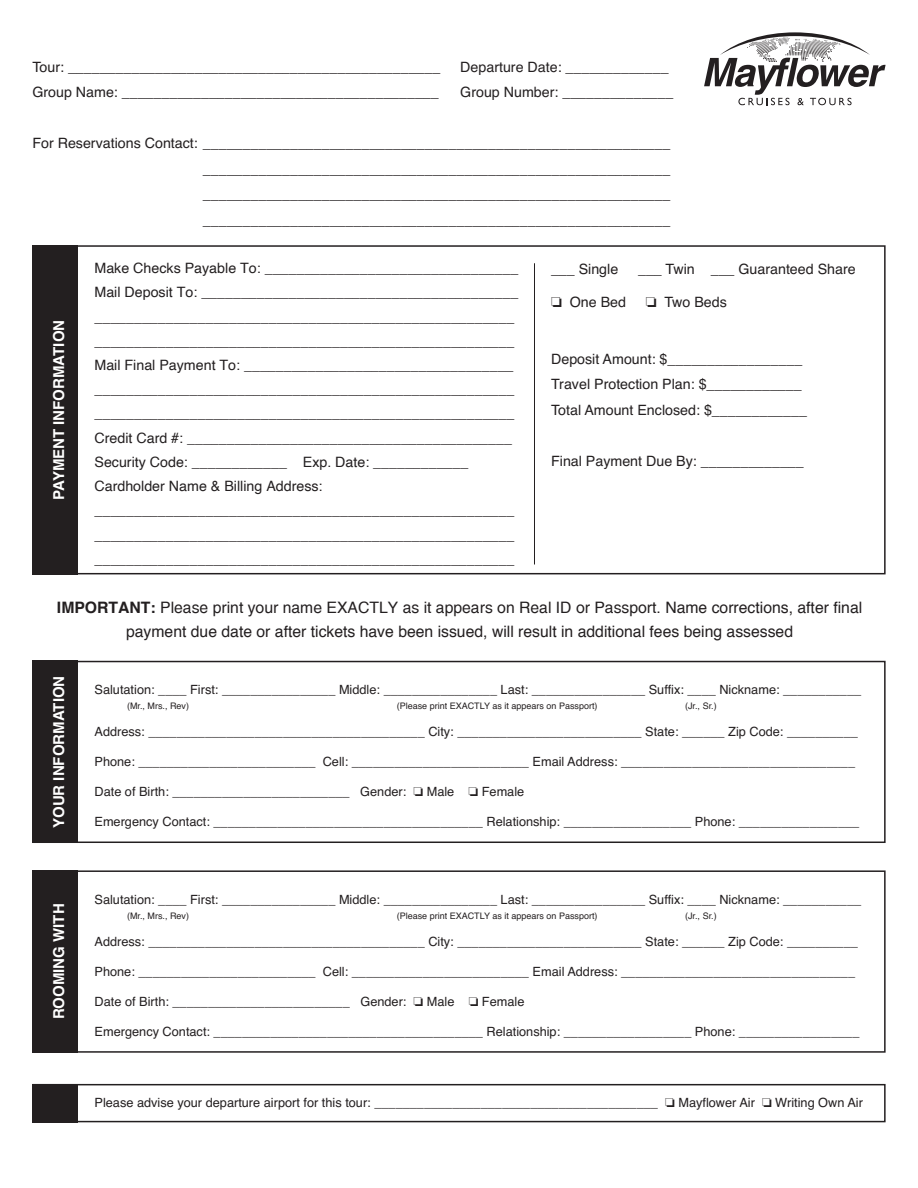
<style>
.page{position:relative;width:918px;height:1188px;background:#fff}
.page>*{position:absolute;margin:0;border:0;box-sizing:border-box;transform-origin:0 0}
.t1{font:15.75px/24px "Helvetica";color:#231f20;text-align:center}
.t2{font:700 15px "Helvetica";color:#fff}
.t3{font:14.25px/24.3px "Helvetica";color:#231f20}
.t4{font:12.75px "Helvetica";color:#231f20}
.t5{font:9px "Helvetica";color:#231f20}
.s1{font-weight:700}
</style>
<div class="page">
<div style="left:32px;top:1084px;width:854px;height:38px;border:2px solid #231f20"></div>
<div style="left:32px;top:661px;width:854px;height:182px;border:2px solid #231f20"></div>
<div style="left:32px;top:661px;width:45px;height:182px;background:#231f20"></div>
<div style="left:32px;top:245px;width:854px;height:329px;border:2px solid #231f20"></div>
<div style="left:32px;top:245px;width:45px;height:329px;background:#231f20"></div>
<svg style="left:704px;top:32px;width:182px;height:73px"></svg>
<hr style="left:534px;top:263px;width:1px;height:301px;background:#231f20">
<div style="left:33px;top:1084px;width:45px;height:38px;background:#231f20"></div>
<div style="left:32px;top:870px;width:854px;height:183px;border:2px solid #231f20"></div>
<div style="left:32px;top:870px;width:45px;height:183px;background:#231f20"></div>
<p class="t3" style="left:32px;top:55px;width:410px">Tour: _______________________________________________</p>
<p class="t3" style="left:460px;top:55px;width:210px">Departure Date: _____________</p>
<p class="t3" style="left:32px;top:80px;width:408px">Group Name: ________________________________________</p>
<p class="t3" style="left:460px;top:80px;width:215px">Group Number: ______________</p>
<p class="t3" style="left:203px;top:131px;width:469px;line-height:25.5px;text-align:justify;text-indent:-171px">For Reservations Contact: ___________________________________________________________ ___________________________________________________________ ___________________________________________________________ ___________________________________________________________</p>
<p class="t3" style="left:95px;top:256px;width:425px">Make Checks Payable To: ________________________________ Mail Deposit To: ________________________________________ _____________________________________________________ _____________________________________________________ Mail Final Payment To: __________________________________ _____________________________________________________ _____________________________________________________ Credit Card #: _________________________________________ Security Code: ____________ Exp. Date: ____________ Cardholder Name &amp; Billing Address: _____________________________________________________ _____________________________________________________ _____________________________________________________</p>
<p class="t1" style="left:57px;top:595px;width:807px"><span class="s1">IMPORTANT:</span> Please print your name EXACTLY as it appears on Real ID or Passport. Name corrections, after final payment due date or after tickets have been issued, will result in additional fees being assessed</p>
<p class="t3" style="left:551px;top:257px;width:69px">___ Single</p>
<p class="t3" style="left:638px;top:257px;width:219px">___ Twin ___ Guaranteed Share</p>
<p class="t3" style="left:551px;top:290px;width:77px">□ One Bed</p>
<p class="t3" style="left:646px;top:290px;width:83px">□ Two Beds</p>
<p class="t2" style="left:50px;top:500px;width:181px;rotate:-90deg">PAYMENT INFORMATION</p>
<p class="t3" style="left:551px;top:346px;width:257px;line-height:25.5px">Deposit Amount: $_________________<br>Travel Protection Plan: $____________<br>Total Amount Enclosed: $____________</p>
<p class="t3" style="left:551px;top:449px;width:254px">Final Payment Due By: _____________</p>
<p class="t2" style="left:50px;top:828px;width:154px;rotate:-90deg">YOUR INFORMATION</p>
<p class="t2" style="left:50px;top:1019px;width:117px;rotate:-90deg">ROOMING WITH</p>
<p class="t4" style="left:94px;top:682px;width:768px">Salutation: ____ First: ________________ Middle: ________________ Last: ________________ Suffix: ____ Nickname: ___________</p>
<p class="t5" style="left:127px;top:701px;width:64px">(Mr., Mrs., Rev)</p>
<p class="t5" style="left:397px;top:701px;width:202px">(Please print EXACTLY as it appears on Passport)</p>
<p class="t5" style="left:685px;top:701px;width:33px">(Jr., Sr.)</p>
<p class="t4" style="left:94px;top:724px;width:765px">Address: _______________________________________ City: __________________________ State: ______ Zip Code: __________</p>
<p class="t4" style="left:94px;top:754px;width:762px">Phone: _________________________ Cell: _________________________ Email Address: _________________________________</p>
<p class="t4" style="left:94px;top:784px;width:431px">Date of Birth: _________________________ Gender: □ Male □ Female</p>
<p class="t4" style="left:94px;top:814px;width:766px">Emergency Contact: ______________________________________ Relationship: __________________ Phone: _________________</p>
<p class="t4" style="left:94px;top:892px;width:768px">Salutation: ____ First: ________________ Middle: ________________ Last: ________________ Suffix: ____ Nickname: ___________</p>
<p class="t5" style="left:127px;top:911px;width:64px">(Mr., Mrs., Rev)</p>
<p class="t5" style="left:397px;top:911px;width:202px">(Please print EXACTLY as it appears on Passport)</p>
<p class="t5" style="left:685px;top:911px;width:33px">(Jr., Sr.)</p>
<p class="t4" style="left:94px;top:934px;width:765px">Address: _______________________________________ City: __________________________ State: ______ Zip Code: __________</p>
<p class="t4" style="left:95px;top:964px;width:762px">Phone: _________________________ Cell: _________________________ Email Address: _________________________________</p>
<p class="t4" style="left:95px;top:994px;width:431px">Date of Birth: _________________________ Gender: □ Male □ Female</p>
<p class="t4" style="left:95px;top:1024px;width:766px">Emergency Contact: ______________________________________ Relationship: __________________ Phone: _________________</p>
<p class="t4" style="left:94px;top:1095px;width:770px">Please advise your departure airport for this tour: ________________________________________ □ Mayflower Air □ Writing Own Air</p>
</div>
